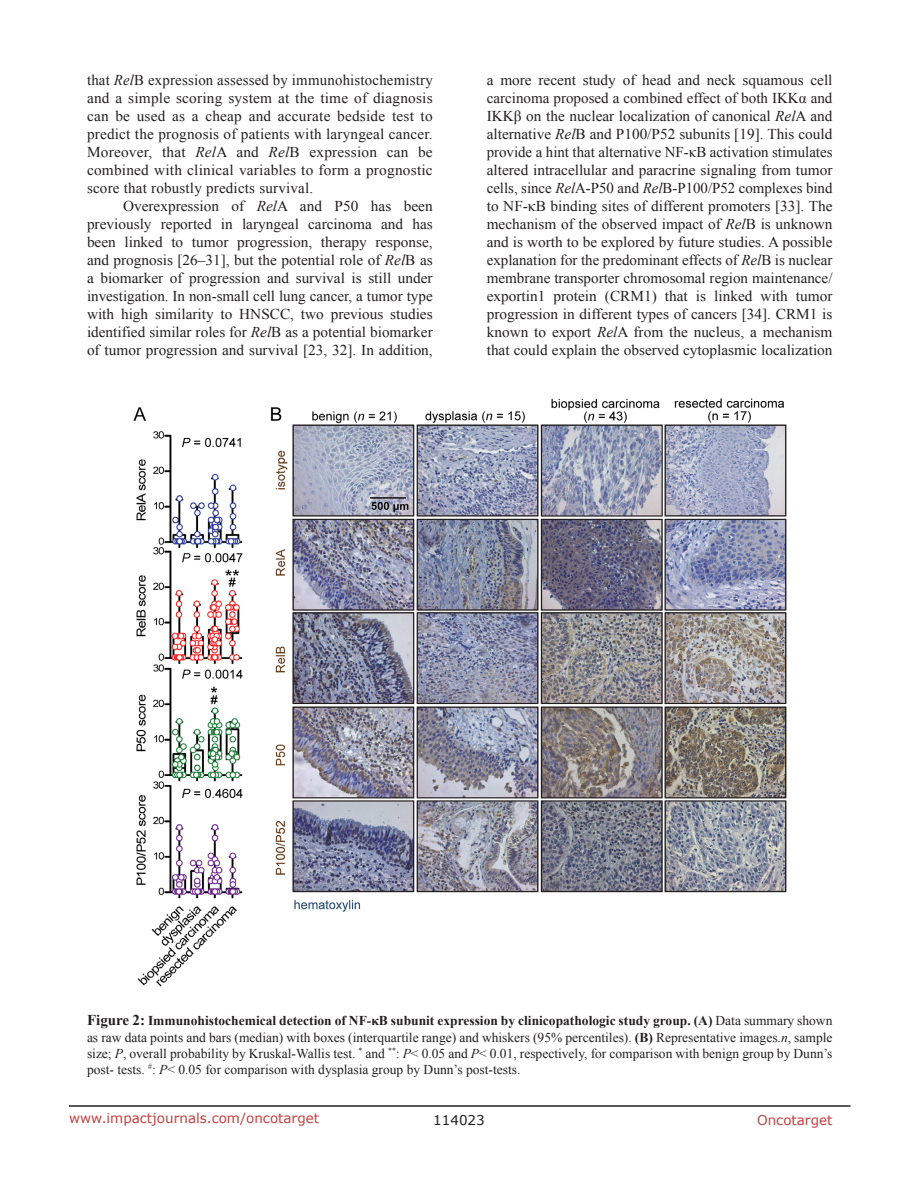
<style>
.page{position:relative;width:918px;height:1188px;background:#fff}
.page>*{position:absolute;margin:0;border:0;box-sizing:border-box;transform-origin:0 0}
.BodyText{font:15px/18px "Times New Roman";color:#231f20;text-align:justify}
.figuretext{font:13.5px/16.2px "Times New Roman";color:#231f20;text-align:justify}
.t1{font:13.5px "Verdana";color:#c24141}
.t2{font:13.5px "Verdana";color:#231f20}
.s1{font-style:italic}
.s2{font-weight:700;font-size:15px}
.s3{font-weight:700}
</style>
<div class="page">
<hr style="left:69px;top:1105px;width:781px;height:2px;background:#231f20">
<img style="left:133px;top:398px;width:654px;height:589px">
<p class="BodyText" style="left:87px;top:71px;width:347px">that <span class="s1">Rel</span>B expression assessed by immunohistochemistry and a simple scoring system at the time of diagnosis can be used as a cheap and accurate bedside test to predict the prognosis of patients with laryngeal cancer.<br>Moreover, that <span class="s1">Rel</span>A and <span class="s1">Rel</span>B expression can be combined with clinical variables to form a prognostic score that robustly predicts survival.</p>
<p class="BodyText" style="left:87px;top:197px;width:347px;text-indent:36px">Overexpression of <span class="s1">Rel</span>A and P50 has been previously reported in laryngeal carcinoma and has been linked to tumor progression, therapy response, and prognosis [26–31], but the potential role of <span class="s1">Rel</span>B as a biomarker of progression and survival is still under investigation. In non-small cell lung cancer, a tumor type with high similarity to HNSCC, two previous studies identified similar roles for <span class="s1">Rel</span>B as a potential biomarker of tumor progression and survival [23, 32]. In addition,</p>
<p class="BodyText" style="left:487px;top:71px;width:347px">a more recent study of head and neck squamous cell carcinoma proposed a combined effect of both IKKα and IKKβ on the nuclear localization of canonical <span class="s1">Rel</span>A and alternative <span class="s1">Rel</span>B and P100/P52 subunits [19]. This could provide a hint that alternative NF-κB activation stimulates altered intracellular and paracrine signaling from tumor cells, since <span class="s1">Rel</span>A-P50 and <span class="s1">Rel</span>B-P100/P52 complexes bind to NF-κB binding sites of different promoters [33]. The mechanism of the observed impact of <span class="s1">Rel</span>B is unknown and is worth to be explored by future studies. A possible explanation for the predominant effects of <span class="s1">Rel</span>B is nuclear membrane transporter chromosomal region maintenance/ exportin1 protein (CRM1) that is linked with tumor progression in different types of cancers [34]. CRM1 is known to export <span class="s1">Rel</span>A from the nucleus, a mechanism that could explain the observed cytoplasmic localization</p>
<p class="figuretext" style="left:87px;top:1013px;width:747px"><span class="s2">Figure 2:</span> <span class="s3">Immunohistochemical detection of NF-κB subunit expression by clinicopathologic study group. (A)</span> Data summary shown as raw data points and bars (median) with boxes (interquartile range) and whiskers (95% percentiles). <span class="s3">(B)</span> Representative images.<span class="s1">n</span>, sample size; <span class="s1">P</span>, overall probability by Kruskal-Wallis test. <sup>*</sup> and <sup>**</sup>: <span class="s1">P</span>&lt; 0.05 and <span class="s1">P</span>&lt; 0.01, respectively, for comparison with benign group by Dunn’s post- tests. <sup>#</sup>: <span class="s1">P</span>&lt; 0.05 for comparison with dysplasia group by Dunn’s post-tests.</p>
<p class="t1" style="left:69px;top:1109px;width:252px">www.impactjournals.com/oncotarget</p>
<p class="t2" style="left:433px;top:1111px;width:53px">114023</p>
<p class="t1" style="left:757px;top:1111px;width:77px">Oncotarget</p>
</div>
